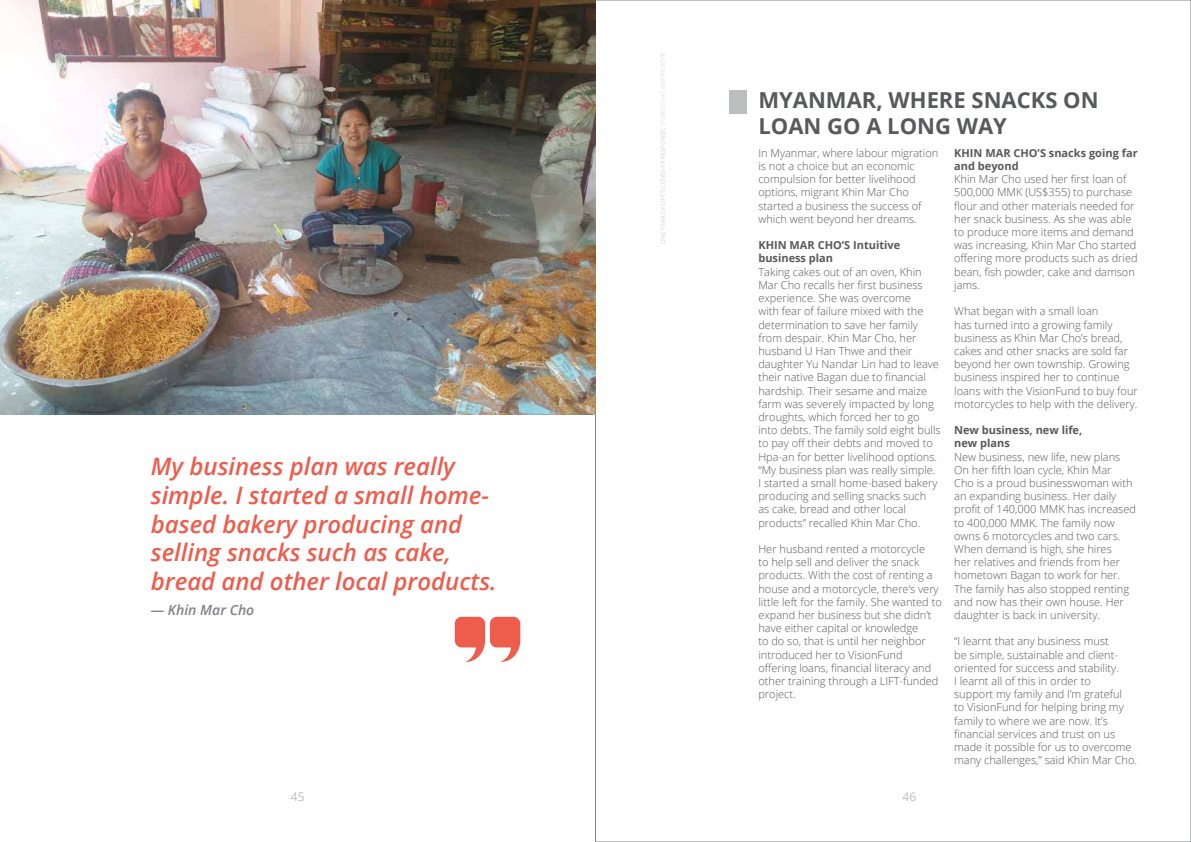
<style>
.page{position:relative;width:1191px;height:842px;background:#fff}
.page>*{position:absolute;margin:0;border:0;box-sizing:border-box;transform-origin:0 0}
.t1{font:italic 600 24px/28.8px "Open Sans";color:#ee5c4c}
.t2{font:700 22px/26.4px "Open Sans";color:#58595b}
.t3{font:italic 600 14px "Open Sans";color:#808285}
.t4{font:12px "Open Sans";color:#bbbdbf}
.t5{font:300 11px/13.2px "Open Sans";color:#58595b}
.t6{font:700 11px/13.2px "Open Sans";color:#58595b}
.t7{font:6px "Open Sans";color:#d1d3d4}
.s1{font-weight:600;font-style:italic}
.s2{font-weight:300;font-style:italic}
</style>
<div class="page">
<div style="left:728px;top:90px;width:18px;height:23px;background:#bbbdbf"></div>
<svg style="left:455px;top:617px;width:65px;height:45px"></svg>
<img style="left:0;top:0;width:595px;height:415px">
<h1 class="t1" style="left:151px;top:451px;width:347px">My business plan was really simple. I started a small home&shy;based bakery producing and selling snacks such as cake, bread and other local products.</h1>
<p class="t3" style="left:151px;top:600px;width:105px">— Khin Mar Cho</p>
<p class="t7" style="left:659px;top:244px;width:193px;rotate:-90deg">ONE YEAR OF LIFT’S COVID-19 RESPONSE<span class="s1">,</span> <span class="s2">STORIES THAT INSPIRE HOPE</span></p>
<h2 class="t2" style="left:758px;top:86px;width:342px">MYANMAR, WHERE SNACKS ON<br>LOAN GO A LONG WAY</h2>
<p class="t5" style="left:758px;top:146px;width:181px">In Myanmar, where labour migration is not a choice but an economic compulsion for better livelihood options, migrant Khin Mar Cho started a business the success of which went beyond her dreams.</p>
<p class="t6" style="left:758px;top:238px;width:143px">KHIN MAR CHO’S Intuitive business plan</p>
<p class="t5" style="left:758px;top:265px;width:184px">Taking cakes out of an oven, Khin Mar Cho recalls her first business experience. She was overcome<br>with fear of failure mixed with the determination to save her family from despair. Khin Mar Cho, her husband U Han Thwe and their daughter Yu Nandar Lin had to leave their native Bagan due to financial hardship. Their sesame and maize farm was severely impacted by long droughts, which forced her to go into debts. The family sold eight bulls to pay off their debts and moved to Hpa-an for better livelihood options. “My business plan was really simple.<br>I started a small home-based bakery producing and selling snacks such<br>as cake, bread and other local products” recalled Khin Mar Cho.</p>
<p class="t5" style="left:758px;top:542px;width:185px">Her husband rented a motorcycle<br>to help sell and deliver the snack products. With the cost of renting a house and a motorcycle, there’s very little left for the family. She wanted to expand her business but she didn’t have either capital or knowledge<br>to do so, that is until her neighbor introduced her to VisionFund offering loans, financial literacy and other training through a LIFT-funded project.</p>
<p class="t6" style="left:954px;top:146px;width:185px">KHIN MAR CHO’S snacks going far and beyond</p>
<p class="t5" style="left:954px;top:172px;width:185px">Khin Mar Cho used her first loan of<br>500,000 MMK (US$355) to purchase flour and other materials needed for her snack business. As she was able to produce more items and demand was increasing, Khin Mar Cho started offering more products such as dried bean, fish powder, cake and damson jams.</p>
<p class="t5" style="left:954px;top:304px;width:185px">What began with a small loan<br>has turned into a growing family business as Khin Mar Cho’s bread, cakes and other snacks are sold far beyond her own township. Growing business inspired her to continue loans with the VisionFund to buy four motorcycles to help with the delivery.</p>
<p class="t6" style="left:954px;top:423px;width:130px">New business, new life, new plans</p>
<p class="t5" style="left:954px;top:450px;width:183px">New business, new life, new plans<br>On her fifth loan cycle, Khin Mar<br>Cho is a proud businesswoman with an expanding business. Her daily profit of 140,000 MMK has increased to 400,000 MMK. The family now owns 6 motorcycles and two cars.<br>When demand is high, she hires<br>her relatives and friends from her hometown Bagan to work for her.<br>The family has also stopped renting and now has their own house. Her daughter is back in university.</p>
<p class="t5" style="left:954px;top:634px;width:184px">“I learnt that any business must<br>be simple, sustainable and client&shy;oriented for success and stability.<br>I learnt all of this in order to<br>support my family and I’m grateful<br>to VisionFund for helping bring my family to where we are now. It’s financial services and trust on us made it possible for us to overcome many challenges,” said Khin Mar Cho.</p>
<p class="t4" style="left:291px;top:788px;width:15px">45</p>
<p class="t4" style="left:902px;top:788px;width:15px">46</p>
</div>
